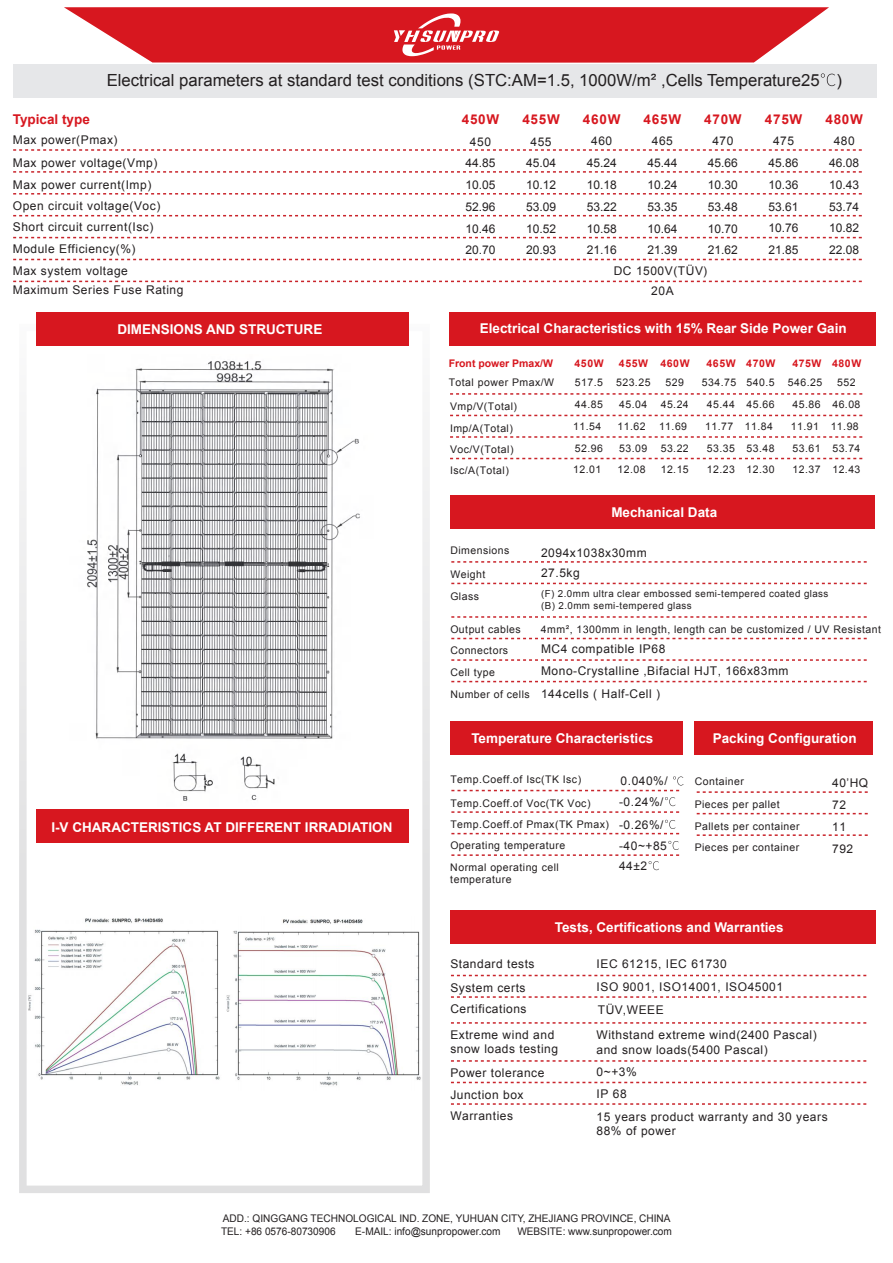
<style>
.page{position:relative;width:893px;height:1263px;background:#fff}
.page>*{position:absolute;margin:0;border:0;box-sizing:border-box;transform-origin:0 0}
.t1{font:16.65px "Arial";color:#231f20}
.t2{font:700 13.5px "Arial";color:#fff}
.t3{font:700 13.5px "Arial";letter-spacing:.055em;color:#d7171f}
.t4{font:700 13.5px "Arial";color:#d7171f}
.t5{font:12px/21.5px "Arial";letter-spacing:.045em;color:#231f20}
.t6{font:12px/21.8px "Arial";color:#231f20;text-align:center}
.t7{font:10.5px/21.8px "Arial";letter-spacing:.045em;color:#231f20}
.t8{font:10.5px/12.6px "Arial";color:#231f20;scale:.96 1}
.t9{font:700 10.5px "Arial";letter-spacing:.055em;color:#d7171f}
.t10{font:700 10.5px "Arial";color:#d7171f}
.t11{font:9.75px/11.7px "Arial";letter-spacing:.045em;color:#231f20}
</style>
<div class="page">
<svg style="left:19px;top:324px;width:411px;height:869px"></svg>
<div style="left:37px;top:313px;width:372px;height:33px;background:#d7171f"></div>
<div style="left:37px;top:809px;width:372px;height:33px;background:#d7171f"></div>
<div style="left:13px;top:64px;width:864px;height:33px;background:#e6e7e9"></div>
<svg style="left:821px;top:73px;width:14px;height:13px"></svg>
<svg style="left:13px;top:149px;width:849px;height:2px"></svg>
<svg style="left:13px;top:171px;width:849px;height:2px"></svg>
<svg style="left:13px;top:193px;width:849px;height:2px"></svg>
<svg style="left:13px;top:215px;width:849px;height:1px"></svg>
<svg style="left:13px;top:237px;width:849px;height:1px"></svg>
<svg style="left:13px;top:259px;width:849px;height:1px"></svg>
<svg style="left:13px;top:281px;width:849px;height:1px"></svg>
<div style="left:449px;top:313px;width:426px;height:33px;background:#d7171f"></div>
<svg style="left:450px;top:393px;width:413px;height:2px"></svg>
<svg style="left:450px;top:415px;width:413px;height:1px"></svg>
<svg style="left:450px;top:436px;width:413px;height:2px"></svg>
<svg style="left:450px;top:458px;width:413px;height:1px"></svg>
<div style="left:450px;top:496px;width:425px;height:33px;background:#d7171f"></div>
<svg style="left:451px;top:561px;width:416px;height:2px"></svg>
<svg style="left:451px;top:583px;width:416px;height:1px"></svg>
<svg style="left:451px;top:616px;width:416px;height:2px"></svg>
<svg style="left:451px;top:625px;width:416px;height:14px"></svg>
<svg style="left:451px;top:659px;width:416px;height:2px"></svg>
<svg style="left:451px;top:681px;width:416px;height:1px"></svg>
<div style="left:450px;top:911px;width:425px;height:33px;background:#d7171f"></div>
<svg style="left:451px;top:975px;width:416px;height:1px"></svg>
<svg style="left:451px;top:996px;width:416px;height:2px"></svg>
<svg style="left:451px;top:1022px;width:416px;height:2px"></svg>
<svg style="left:451px;top:1060px;width:416px;height:2px"></svg>
<svg style="left:451px;top:1082px;width:416px;height:1px"></svg>
<svg style="left:451px;top:1103px;width:416px;height:2px"></svg>
<div style="left:450px;top:721px;width:232px;height:33px;background:#d7171f"></div>
<svg style="left:451px;top:776px;width:232px;height:15px"></svg>
<svg style="left:451px;top:797px;width:229px;height:16px"></svg>
<svg style="left:451px;top:820px;width:229px;height:14px"></svg>
<svg style="left:451px;top:841px;width:229px;height:29px"></svg>
<div style="left:694px;top:721px;width:178px;height:33px;background:#d7171f"></div>
<svg style="left:697px;top:791px;width:171px;height:2px"></svg>
<svg style="left:697px;top:813px;width:171px;height:1px"></svg>
<svg style="left:697px;top:834px;width:171px;height:2px"></svg>
<img style="left:70px;top:354px;width:304px;height:452px">
<svg style="left:64px;top:7px;width:765px;height:55px"></svg>
<h1 class="t1" style="left:107px;top:69px;width:737px">Electrical parameters at standard test conditions (STC:AM=1.5, 1000W/m² ,Cells Temperature25 )</h1>
<p class="t4" style="left:13px;top:110px;width:79px">Typical type</p>
<p class="t5" style="left:13px;top:128px;width:146px;line-height:23.9px">Max power(Pmax)<br>Max power voltage(Vmp)</p>
<p class="t5" style="left:13px;top:174px;width:149px">Max power current(Imp)<br>Open circuit voltage(Voc)<br>Short circuit current(Isc)<br>Module Efficiency(%)<br>Max system voltage</p>
<p class="t5" style="left:13px;top:279px;width:172px">Maximum Series Fuse Rating</p>
<p class="t2" style="left:117px;top:320px;width:207px">DIMENSIONS AND STRUCTURE</p>
<p class="t2" style="left:51px;top:818px;width:342px">I-V CHARACTERISTICS AT DIFFERENT IRRADIATION</p>
<p class="t3" style="left:462px;top:110px;width:39px">450W</p>
<p class="t6" style="left:465px;top:131px;width:32px">450<br>44.85<br>10.05<br>52.96<br>10.46<br>20.70</p>
<p class="t3" style="left:522px;top:110px;width:39px">455W</p>
<p class="t6" style="left:526px;top:131px;width:32px">455<br>45.04<br>10.12<br>53.09<br>10.52<br>20.93</p>
<p class="t3" style="left:583px;top:110px;width:39px">460W</p>
<p class="t6" style="left:587px;top:130px;width:32px">460<br>45.24<br>10.18<br>53.22<br>10.58<br>21.16</p>
<p class="t3" style="left:644px;top:110px;width:39px">465W</p>
<p class="t6" style="left:647px;top:130px;width:32px">465<br>45.44<br>10.24<br>53.35<br>10.64<br>21.39</p>
<p class="t3" style="left:704px;top:110px;width:39px">470W</p>
<p class="t6" style="left:708px;top:130px;width:32px">470<br>45.66<br>10.30<br>53.48<br>10.70<br>21.62</p>
<p class="t5" style="left:614px;top:260px;width:95px;line-height:20.9px;text-align:center">DC 1500V(TÜV)<br>20A</p>
<p class="t3" style="left:765px;top:110px;width:39px">475W</p>
<p class="t6" style="left:769px;top:130px;width:32px">475<br>45.86<br>10.36<br>53.61<br>10.76<br>21.85</p>
<p class="t3" style="left:825px;top:110px;width:39px">480W</p>
<p class="t6" style="left:829px;top:130px;width:32px">480<br>46.08<br>10.43<br>53.74<br>10.82<br>22.08</p>
<p class="t2" style="left:480px;top:320px;width:368px">Electrical Characteristics with 15% Rear Side Power Gain</p>
<p class="t9" style="left:575px;top:356px;width:31px">450W</p>
<p class="t7" style="left:573px;top:372px;width:31px">517.5<br>44.85<br>11.54<br>52.96<br>12.01</p>
<p class="t9" style="left:619px;top:356px;width:31px">455W</p>
<p class="t7" style="left:616px;top:372px;width:36px">523.25<br>45.04<br>11.62<br>53.09<br>12.08</p>
<p class="t9" style="left:660px;top:356px;width:31px">460W</p>
<p class="t7" style="left:659px;top:372px;width:31px;text-align:center">529<br>45.24<br>11.69<br>53.22<br>12.15</p>
<p class="t9" style="left:706px;top:356px;width:31px">465W</p>
<p class="t7" style="left:702px;top:372px;width:36px;text-align:center">534.75<br>45.44<br>11.77<br>53.35<br>12.23</p>
<p class="t9" style="left:746px;top:356px;width:31px">470W</p>
<p class="t7" style="left:745px;top:372px;width:31px">540.5<br>45.66<br>11.84<br>53.48<br>12.30</p>
<p class="t10" style="left:449px;top:356px;width:106px">Front power Pmax/W</p>
<p class="t9" style="left:792px;top:356px;width:31px">475W</p>
<p class="t7" style="left:788px;top:372px;width:36px">546.25<br>45.86<br>11.91<br>53.61<br>12.37</p>
<p class="t7" style="left:449px;top:372px;width:107px">Total power Pmax/W</p>
<p class="t7" style="left:450px;top:396px;width:68px;line-height:21.3px">Vmp/V(Total)<br>Imp/A(Total)<br>Voc/V(Total)<br>Isc/A(Total)</p>
<p class="t9" style="left:832px;top:356px;width:31px">480W</p>
<p class="t7" style="left:831px;top:372px;width:31px;text-align:center">552<br>46.08<br>11.98<br>53.74<br>12.43</p>
<p class="t2" style="left:611px;top:504px;width:107px">Mechanical Data</p>
<p class="t7" style="left:450px;top:540px;width:61px">Dimensions</p>
<p class="t7" style="left:450px;top:564px;width:36px;line-height:21.3px">Weight<br>Glass</p>
<p class="t7" style="left:450px;top:618px;width:72px">Output cables<br>Connectors</p>
<p class="t5" style="left:541px;top:542px;width:107px;line-height:20.7px">2094x1038x30mm<br>27.5kg</p>
<p class="t11" style="left:541px;top:588px;width:289px">(F) 2.0mm ultra clear embossed semi-tempered coated glass (B) 2.0mm semi-tempered glass</p>
<p class="t7" style="left:541px;top:619px;width:342px">4mm², 1 00mm in length, length can be customized / UV Resistant</p>
<p class="t5" style="left:541px;top:638px;width:126px">MC4 compatible IP68</p>
<p class="t7" style="left:450px;top:662px;width:81px;line-height:21.3px">Cell type<br>Number of cells</p>
<p class="t5" style="left:541px;top:660px;width:249px;line-height:22.8px">Mono-Crystalline ,Bifacial HJT, 166x83mm<br>144cells ( Half-Cell )</p>
<p class="t2" style="left:471px;top:729px;width:184px">Temperature Characteristics</p>
<p class="t7" style="left:450px;top:769px;width:132px">Temp.Coeff.of Isc(TK Isc)</p>
<p class="t7" style="left:450px;top:793px;width:160px;line-height:21.3px">Temp.Coeff.of Voc(TK Voc)<br>Temp.Coeff.of Pmax(TK Pmax)<br>Operating temperature<br>Normal operating cell</p>
<p class="t7" style="left:450px;top:869px;width:63px">temperature</p>
<p class="t5" style="left:619px;top:771px;width:50px;line-height:20.7px">0.040%/ -0.24%/</p>
<p class="t5" style="left:619px;top:814px;width:49px;line-height:20.7px">-0.26%/ -40~+85<br>44±2</p>
<p class="t2" style="left:713px;top:729px;width:146px">Packing Configuration</p>
<p class="t7" style="left:695px;top:770px;width:51px">Container</p>
<p class="t7" style="left:695px;top:794px;width:107px;line-height:21.3px">Pieces per pallet<br>Pallets per container<br>Pieces per container</p>
<p class="t5" style="left:832px;top:772px;width:38px">40’HQ<br>72<br>11<br>792</p>
<p class="t2" style="left:555px;top:919px;width:230px">Tests, Certifications and Warranties</p>
<p class="t5" style="left:450px;top:953px;width:86px">Standard tests</p>
<p class="t5" style="left:597px;top:953px;width:132px">IEC 61215, IEC 61730</p>
<p class="t5" style="left:450px;top:977px;width:78px">System certs<br>Certifications</p>
<p class="t5" style="left:450px;top:1027px;width:109px;line-height:14.4px">Extreme wind and snow loads testing</p>
<p class="t5" style="left:450px;top:1062px;width:96px">Power tolerance</p>
<p class="t5" style="left:597px;top:975px;width:188px;line-height:22.8px">ISO 9001, ISO14001, ISO45001<br>TÜV,WEEE</p>
<p class="t5" style="left:597px;top:1028px;width:222px;line-height:14.4px">Withstand extreme wind(2400 Pascal) and snow loads(5400 Pascal)</p>
<p class="t5" style="left:597px;top:1061px;width:42px">0~+3%</p>
<p class="t5" style="left:450px;top:1084px;width:75px">Junction box<br>Warranties</p>
<p class="t5" style="left:597px;top:1082px;width:233px;line-height:22.8px">IP 68<br>15 years product warranty and 30 years</p>
<p class="t5" style="left:597px;top:1120px;width:81px">88% of power</p>
<p class="t8" style="left:221px;top:1212px;width:470px">ADD.: QINGGANG TECHNOLOGICAL IND. ZONE, YUHUAN CITY, ZHEJIANG PROVINCE, CHINA<br>TEL: +86 0576-80730906</p>
<p class="t8" style="left:355px;top:1225px;width:153px">E-MAIL: info@sunpropower.com</p>
<p class="t8" style="left:517px;top:1225px;width:163px">WEBSITE: www.sunpropower.com</p>
</div>
